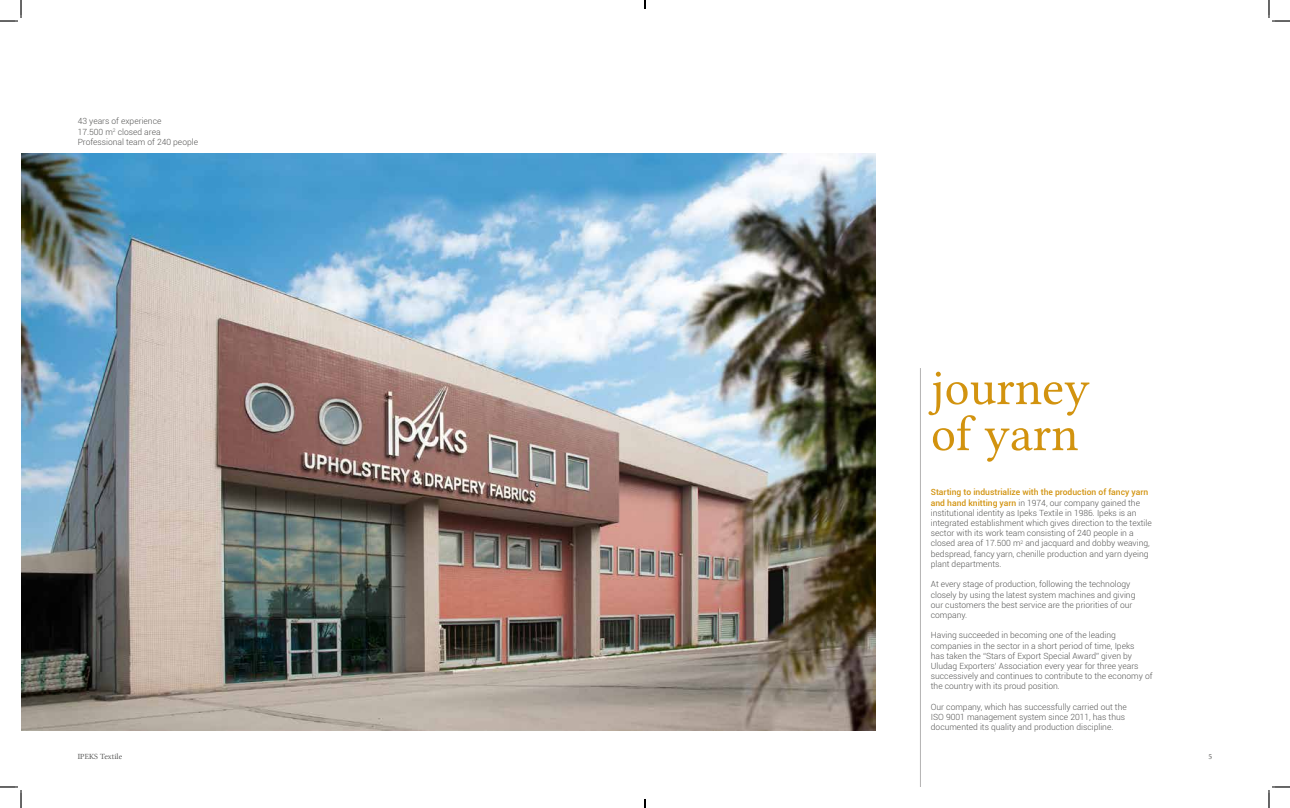
<style>
.page{position:relative;width:1290px;height:808px;background:#fff}
.page>*{position:absolute;margin:0;border:0;box-sizing:border-box;transform-origin:0 0}
.t1{font:50px/46px "Lin Libertine";color:#d2930f}
.t2{font:300 8.5px/10.2px "Roboto";color:#575756}
.t3{font:8px "Lin Libertine";color:#575756}
.s1{font-weight:500;color:#d2930f}
</style>
<div class="page">
<img style="left:21px;top:153px;width:854px;height:577px">
<hr style="left:920px;top:368px;width:1px;height:418px;background:#b3b2b2">
<svg style="left:0;top:0;width:22px;height:22px"></svg>
<svg style="left:0;top:786px;width:22px;height:21px"></svg>
<svg style="left:1268px;top:0;width:21px;height:22px"></svg>
<svg style="left:1268px;top:786px;width:21px;height:21px"></svg>
<p class="t2" style="left:78px;top:116px;width:122px">43 years of experience<br>17.500 m<sup>2</sup> closed area<br>Professional team of 240 people</p>
<h1 class="t1" style="left:930px;top:365px;width:160px">journey of yarn</h1>
<p class="t2" style="left:930px;top:487px;width:222px"><span class="s1">Starting to industrialize with the production of fancy yarn and hand knitting yarn</span> in 1974, our company gained the institutional identity as Ipeks Textile in 1986. Ipeks is an integrated establishment which gives direction to the textile sector with its work team consisting of 240 people in a closed area of 17.500 m<sup>2</sup> and jacquard and dobby weaving, bedspread, fancy yarn, chenille production and yarn dyeing plant departments.</p>
<p class="t2" style="left:930px;top:578px;width:206px">At every stage of production, following the technology closely by using the latest system machines and giving our customers the best service are the priorities of our company.</p>
<p class="t2" style="left:930px;top:629px;width:223px">Having succeeded in becoming one of the leading companies in the sector in a short period of time, Ipeks<br>has taken the “Stars of Export Special Award” given by Uludag Exporters’ Association every year for three years successively and continues to contribute to the economy of the country with its proud position.</p>
<p class="t2" style="left:930px;top:701px;width:197px">Our company, which has successfully carried out the<br>ISO 9001 management system since 2011, has thus documented its quality and production discipline.</p>
<p class="t3" style="left:78px;top:751px;width:46px">IPEKS Textile</p>
<p class="t3" style="left:1208px;top:751px;width:5px">5</p>
</div>
